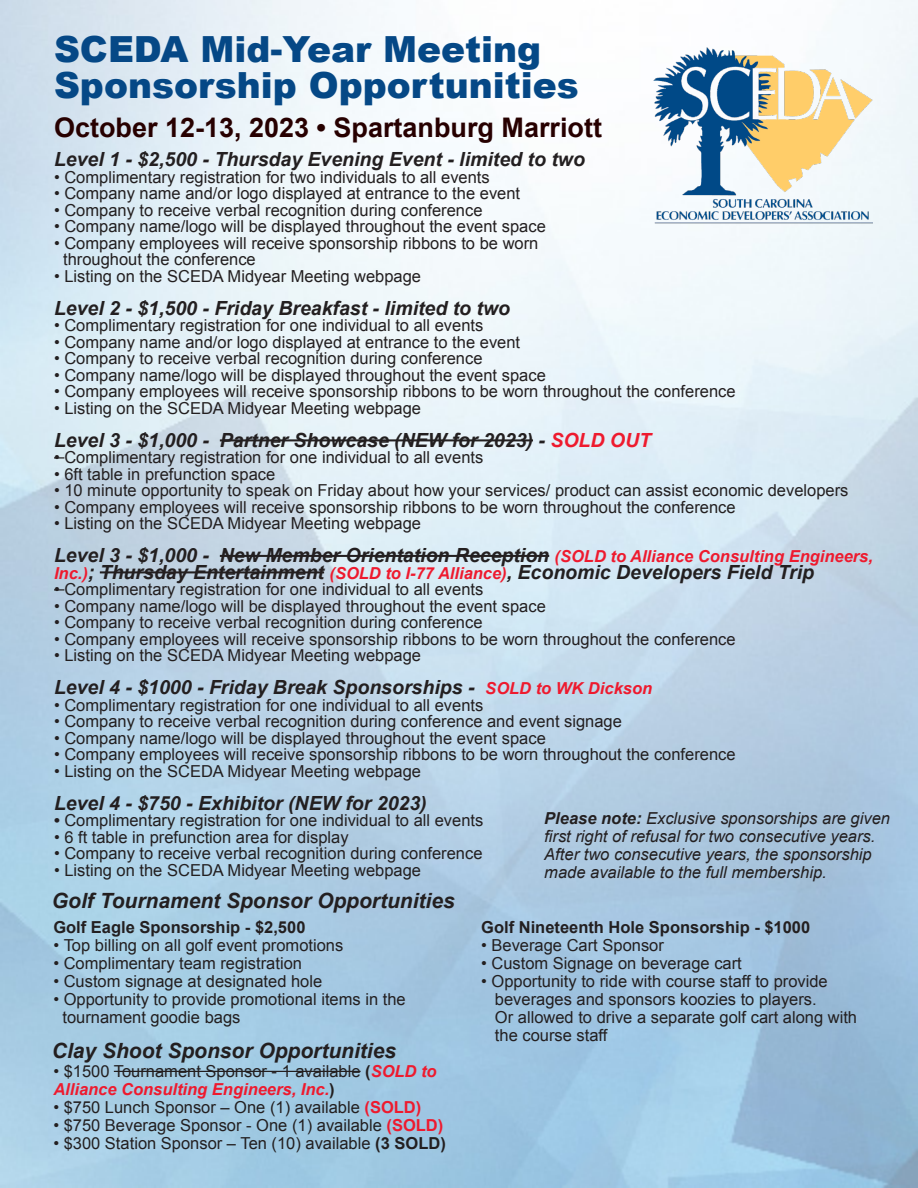
<style>
.page{position:relative;width:918px;height:1188px;background:#fff}
.page>*{position:absolute;margin:0;border:0;box-sizing:border-box;transform-origin:0 0}
.t1{font:900 36px "Arial";color:#054886}
.t2{font:700 27px "Arial";color:#270000}
.t3{font:italic 700 21px "Arial";color:#231f20}
.t4{font:italic 700 19.5px/16.5px "Arial";color:#231f20}
.t5{font:16.5px/18px "Arial";color:#231f20}
.t6{font:italic 16.5px/18px "Arial";color:#231f20}
.t7{font:italic 700 16.5px/18px "Arial";color:#ee1a2e}
.t8{font:700 16.5px "Arial";color:#231f20}
.s1{color:#ee1a2e}
.s2{font-size:16.5px;color:#ee1a2e}
.s3{font-weight:700}
.s4{font-weight:400;font-style:normal;color:#231f20}
.s5{font-style:normal;color:#231f20}
.s6{font-weight:700;color:#ee1a2e}
</style>
<div class="page">
<hr style="left:220px;top:439px;width:313px;height:2px;background:#231f20">
<svg style="left:54px;top:457px;width:10px;height:2px"></svg>
<hr style="left:220px;top:555px;width:329px;height:2px;background:#231f20">
<hr style="left:100px;top:571px;width:224px;height:2px;background:#231f20">
<svg style="left:54px;top:589px;width:10px;height:2px"></svg>
<img style="left:653px;top:48px;width:220px;height:179px">
<hr style="left:114px;top:1071px;width:247px;height:1px;background:#231f20">
<p class="t1" style="left:54px;top:24px;width:489px">SCEDA Mid-Year Meeting</p>
<p class="t1" style="left:54px;top:60px;width:526px">Sponsorship Opportunities</p>
<p class="t2" style="left:54px;top:110px;width:550px">October 12-13, 2023 • Spartanburg Marriott</p>
<p class="t4" style="left:54px;top:152px;width:533px">Level 1 - $2,500 - Thursday Evening Event - limited to two</p>
<p class="t5" style="left:54px;top:168px;width:437px">• Complimentary registration for two individuals to all events</p>
<p class="t5" style="left:54px;top:185px;width:468px">• Company name and/or logo displayed at entrance to the event</p>
<p class="t5" style="left:54px;top:201px;width:430px">• Company to receive verbal recognition during conference</p>
<p class="t5" style="left:54px;top:218px;width:493px">• Company name/logo will be displayed throughout the event space</p>
<p class="t5" style="left:63px;top:235px;width:477px;line-height:16.5px;text-indent:-9px">• Company employees will receive sponsorship ribbons to be worn throughout the conference</p>
<p class="t5" style="left:54px;top:267px;width:369px">• Listing on the SCEDA Midyear Meeting webpage</p>
<p class="t4" style="left:54px;top:301px;width:458px">Level 2 - $1,500 - Friday Breakfast - limited to two</p>
<p class="t5" style="left:54px;top:317px;width:431px">• Complimentary registration for one individual to all events</p>
<p class="t5" style="left:54px;top:333px;width:468px">• Company name and/or logo displayed at entrance to the event</p>
<p class="t5" style="left:54px;top:350px;width:430px">• Company to receive verbal recognition during conference</p>
<p class="t5" style="left:54px;top:366px;width:493px">• Company name/logo will be displayed throughout the event space</p>
<p class="t5" style="left:54px;top:383px;width:683px">• Company employees will receive sponsorship ribbons to be worn throughout the conference</p>
<p class="t5" style="left:54px;top:399px;width:369px">• Listing on the SCEDA Midyear Meeting webpage</p>
<p class="t4" style="left:54px;top:433px;width:599px">Level 3 - $1,000 - Partner Showcase (NEW for 2023) - <span class="s1">SOLD OUT</span></p>
<p class="t5" style="left:54px;top:449px;width:431px">• Complimentary registration for one individual to all events</p>
<p class="t5" style="left:54px;top:465px;width:223px">• 6ft table in prefunction space</p>
<p class="t5" style="left:54px;top:482px;width:796px">• 10 minute opportunity to speak on Friday about how your services/ product can assist economic developers</p>
<p class="t5" style="left:54px;top:498px;width:683px">• Company employees will receive sponsorship ribbons to be worn throughout the conference</p>
<p class="t5" style="left:54px;top:515px;width:369px">• Listing on the SCEDA Midyear Meeting webpage</p>
<p class="t4" style="left:54px;top:548px;width:821px">Level 3 - $1,000 - New Member Orientation Reception <span class="s2">(SOLD to Alliance Consulting Engineers,<br>Inc.)</span>; Thursday Entertainment <span class="s2">(SOLD to I-77 Alliance)</span>, Economic Developers Field Trip</p>
<p class="t5" style="left:54px;top:581px;width:431px">• Complimentary registration for one individual to all events</p>
<p class="t5" style="left:54px;top:597px;width:493px">• Company name/logo will be displayed throughout the event space</p>
<p class="t5" style="left:54px;top:614px;width:430px">• Company to receive verbal recognition during conference</p>
<p class="t5" style="left:54px;top:630px;width:683px">• Company employees will receive sponsorship ribbons to be worn throughout the conference</p>
<p class="t5" style="left:54px;top:647px;width:369px">• Listing on the SCEDA Midyear Meeting webpage</p>
<p class="t4" style="left:54px;top:680px;width:600px">Level 4 - $1000 - Friday Break Sponsorships - <span class="s2">SOLD to WK Dickson</span></p>
<p class="t5" style="left:54px;top:696px;width:431px">• Complimentary registration for one individual to all events</p>
<p class="t5" style="left:54px;top:713px;width:569px">• Company to receive verbal recognition during conference and event signage</p>
<p class="t5" style="left:54px;top:729px;width:493px">• Company name/logo will be displayed throughout the event space</p>
<p class="t5" style="left:54px;top:746px;width:683px">• Company employees will receive sponsorship ribbons to be worn throughout the conference</p>
<p class="t5" style="left:54px;top:762px;width:369px">• Listing on the SCEDA Midyear Meeting webpage</p>
<p class="t4" style="left:54px;top:796px;width:374px">Level 4 - $750 - Exhibitor (NEW for 2023)</p>
<p class="t5" style="left:54px;top:812px;width:431px"><span class="s3">•</span> Complimentary registration for one individual to all events</p>
<p class="t5" style="left:54px;top:828px;width:296px">• 6 ft table in prefunction area for display</p>
<p class="t5" style="left:54px;top:845px;width:430px">• Company to receive verbal recognition during conference</p>
<p class="t5" style="left:54px;top:861px;width:369px">• Listing on the SCEDA Midyear Meeting webpage</p>
<p class="t6" style="left:544px;top:810px;width:347px"><span class="s3">Please note:</span> Exclusive sponsorships are given first right of refusal for two consecutive years.<br>After two consecutive years, the sponsorship made available to the full membership.</p>
<p class="t3" style="left:52px;top:887px;width:404px">Golf Tournament Sponsor Opportunities</p>
<p class="t8" style="left:53px;top:916px;width:254px">Golf Eagle Sponsorship - $2,500</p>
<p class="t5" style="left:53px;top:936px;width:292px">• Top billing on all golf event promotions</p>
<p class="t5" style="left:53px;top:954px;width:250px">• Complimentary team registration</p>
<p class="t5" style="left:53px;top:972px;width:270px">• Custom signage at designated hole</p>
<p class="t5" style="left:63px;top:990px;width:345px;text-indent:-9px">• Opportunity to provide promotional items in the tournament goodie bags</p>
<p class="t3" style="left:52px;top:1037px;width:346px">Clay Shoot Sponsor Opportunities</p>
<p class="t7" style="left:53px;top:1063px;width:385px"><span class="s4">• $1500 Tournament Sponsor - 1 available</span> <span class="s5">(</span>SOLD to<br>Alliance Consulting Engineers, Inc.<span class="s5">)</span></p>
<p class="t5" style="left:53px;top:1098px;width:370px">• $750 Lunch Sponsor – One (1) available <span class="s6">(SOLD)</span></p>
<p class="t5" style="left:53px;top:1116px;width:392px">• $750 Beverage Sponsor - One (1) available <span class="s6">(SOLD)</span></p>
<p class="t5" style="left:53px;top:1134px;width:394px">• $300 Station Sponsor – Ten (10) available <span class="s3">(3 SOLD)</span></p>
<p class="t8" style="left:481px;top:916px;width:331px">Golf Nineteenth Hole Sponsorship - $1000</p>
<p class="t5" style="left:481px;top:936px;width:184px">• Beverage Cart Sponsor</p>
<p class="t5" style="left:481px;top:954px;width:262px">• Custom Signage on beverage cart</p>
<p class="t5" style="left:481px;top:972px;width:348px;text-align:center">• Opportunity to ride with course staff to provide beverages and sponsors koozies to players.</p>
<p class="t5" style="left:495px;top:1008px;width:364px">Or allowed to drive a separate golf cart along with the course staff</p>
</div>
